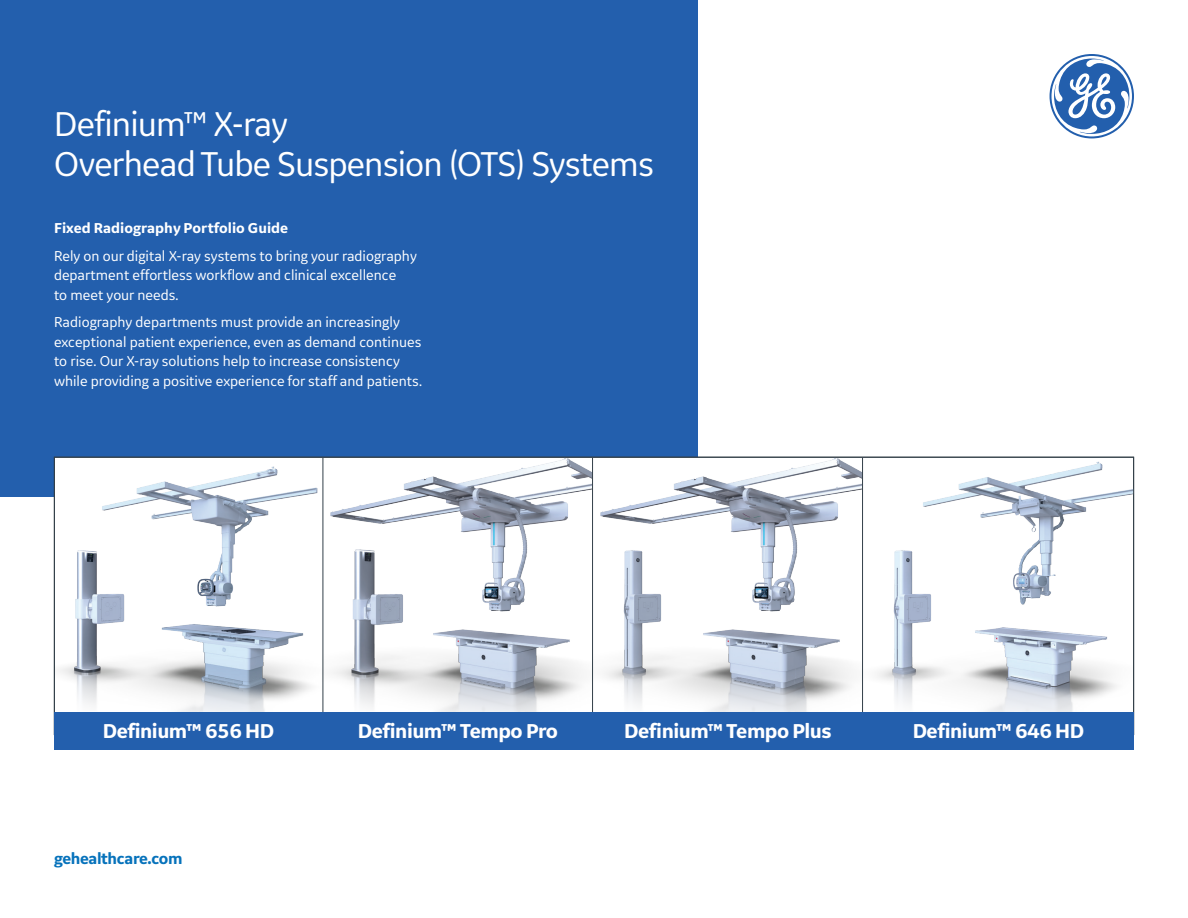
<style>
.page{position:relative;width:1188px;height:918px;background:#fff}
.page>*{position:absolute;margin:0;border:0;box-sizing:border-box;transform-origin:0 0}
.t1{font:36px/40.5px "GE Inspira Sans";letter-spacing:-.025em;color:#fff}
.t2{font:700 21px "GE Inspira Sans";letter-spacing:-.025em;color:#fff}
.t3{font:700 16.5px "GE Inspira Sans";letter-spacing:-.025em;color:#0672bb}
.t4{font:15px/19.5px "GE Inspira Sans";color:#fff}
.t5{font:700 15px "GE Inspira Sans";color:#fff}
</style>
<div class="page">
<div style="left:0;top:0;width:698px;height:497px;background:#235fad"></div>
<img style="left:56px;top:459px;width:1076px;height:252px">
<svg style="left:1050px;top:54px;width:84px;height:84px"></svg>
<hr style="left:323px;top:458px;width:1px;height:277px;background:#323f48">
<hr style="left:592px;top:458px;width:1px;height:277px;background:#323f48">
<hr style="left:862px;top:458px;width:1px;height:277px;background:#323f48">
<div style="left:54px;top:712px;width:1080px;height:38px;background:#235fad"></div>
<h1 class="t1" style="left:54px;top:103px;width:602px">Definium™ X-ray<br>Overhead Tube Suspension (OTS) Systems</h1>
<p class="t5" style="left:54px;top:219px;width:236px">Fixed Radiography Portfolio Guide</p>
<p class="t4" style="left:54px;top:246px;width:364px">Rely on our digital X-ray systems to bring your radiography department effortless workflow and clinical excellence<br>to meet your needs.</p>
<p class="t4" style="left:54px;top:312px;width:370px">Radiography departments must provide an increasingly exceptional patient experience, even as demand continues to rise. Our X-ray solutions help to increase consistency while providing a positive experience for staff and patients.</p>
<h2 class="t2" style="left:103px;top:718px;width:173px">Definium™ 656 HD</h2>
<h2 class="t2" style="left:358px;top:718px;width:202px">Definium™ Tempo Pro</h2>
<h2 class="t2" style="left:624px;top:718px;width:209px">Definium™ Tempo Plus</h2>
<h2 class="t2" style="left:913px;top:718px;width:173px">Definium™ 646 HD</h2>
<p class="t3" style="left:54px;top:848px;width:130px">gehealthcare.com</p>
</div>
